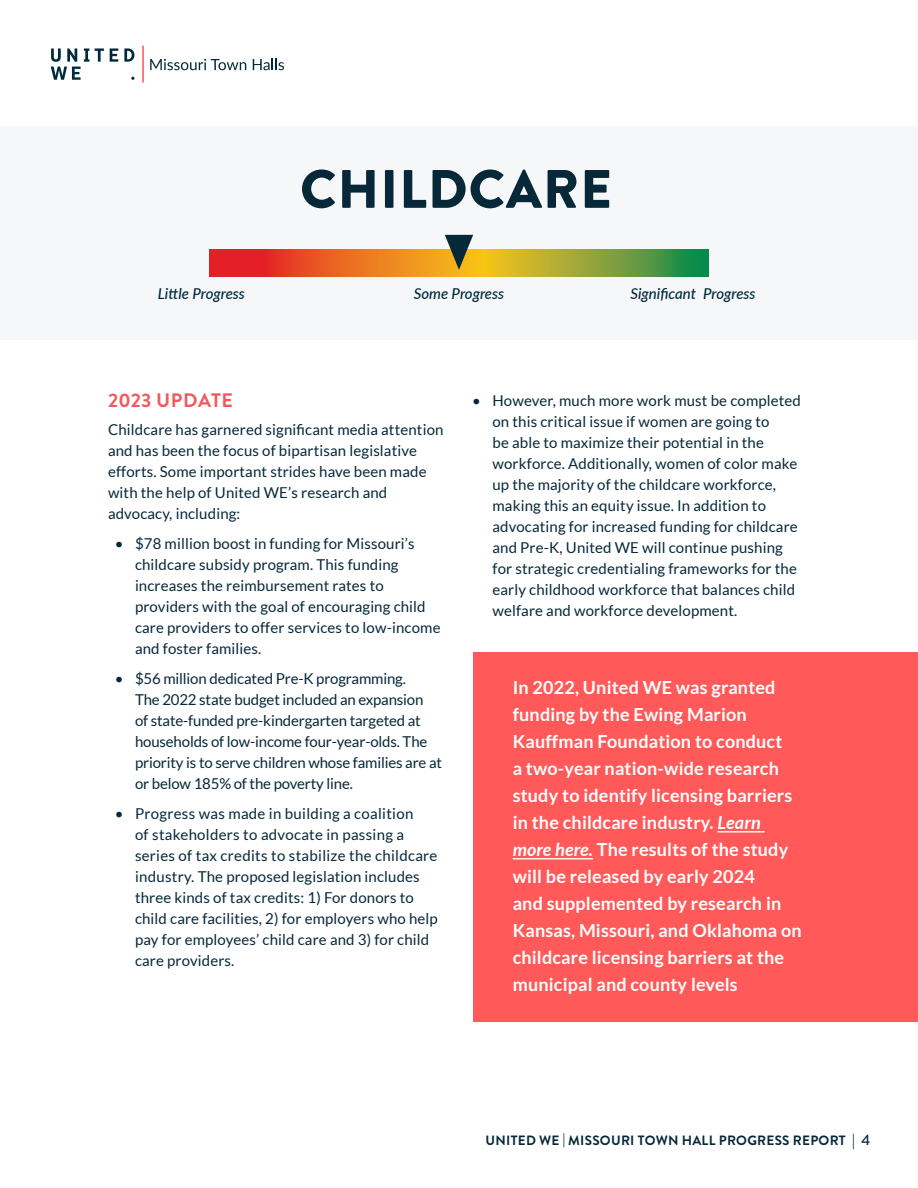
<style>
.page{position:relative;width:918px;height:1188px;background:#fff}
.page>*{position:absolute;margin:0;border:0;box-sizing:border-box;transform-origin:0 0}
.t1{font:900 54px "Brandon Grotesque";letter-spacing:.02em;color:#062839}
.t2{font:700 19.5px "Brandon Grotesque";letter-spacing:.015em;color:#f05a5d}
.Body{font:700 18px/27px "Lato";letter-spacing:.01em;color:#fff}
.Body-2{font:15px/21px "Lato";letter-spacing:.01em;color:#062839}
.Body-3{font:15px/21px "Lato";letter-spacing:-.01em;color:#062839}
.t3{font:italic 500 15px "Lato";color:#00293a}
.t4{font:700 13.5px "Brandon Grotesque";letter-spacing:.02em;color:#062839}
.s1{font-style:italic}
.s2{font-weight:500;font-size:15px}
</style>
<div class="page">
<svg style="left:95px;top:48px;width:9px;height:14px"></svg>
<svg style="left:110px;top:48px;width:8px;height:14px"></svg>
<svg style="left:124px;top:48px;width:10px;height:14px"></svg>
<svg style="left:51px;top:48px;width:38px;height:32px"></svg>
<hr style="left:142px;top:46px;width:2px;height:36px;background:#ff5959">
<svg style="left:150px;top:59px;width:96px;height:11px"></svg>
<svg style="left:253px;top:59px;width:31px;height:11px"></svg>
<div style="left:473px;top:652px;width:445px;height:370px;background:#ff5959"></div>
<div style="left:0;top:126px;width:918px;height:214px;background:#f5f7f9"></div>
<svg style="left:209px;top:250px;width:500px;height:27px;background:#bb812c"></svg>
<svg style="left:445px;top:235px;width:28px;height:35px"></svg>
<hr style="left:717px;top:831px;width:48px;height:2px;background:#fff">
<hr style="left:513px;top:858px;width:80px;height:2px;background:#fff">
<p class="t1" style="left:300px;top:151px;width:313px">CHILDCARE</p>
<p class="t3" style="left:158px;top:282px;width:89px">Little Progress</p>
<p class="t3" style="left:414px;top:282px;width:92px">Some Progress</p>
<p class="t3" style="left:631px;top:282px;width:127px">Significant Progress</p>
<p class="t2" style="left:108px;top:387px;width:127px">2023 UPDATE</p>
<p class="Body-2" style="left:108px;top:419px;width:337px">Childcare has garnered significant media attention and has been the focus of bipartisan legislative efforts. Some important strides have been made with the help of United WE’s research and advocacy, including:</p>
<p class="Body-2" style="left:135px;top:533px;width:307px;text-indent:-20px">• $78 million boost in funding for Missouri’s childcare subsidy program. This funding increases the reimbursement rates to providers with the goal of encouraging child care providers to offer services to low-income and foster families.</p>
<p class="Body-3" style="left:135px;top:668px;width:309px;text-indent:-20px">• $56 million dedicated Pre-K programming.<br>The 2022 state budget included an expansion<br>of state-funded pre-kindergarten targeted at households of low-income four-year-olds. The priority is to serve children whose families are at or below 185% of the poverty line.</p>
<p class="Body-2" style="left:135px;top:803px;width:304px;text-indent:-20px">• Progress was made in building a coalition<br>of stakeholders to advocate in passing a series of tax credits to stabilize the childcare industry. The proposed legislation includes three kinds of tax credits: 1) For donors to child care facilities, 2) for employers who help pay for employees’ child care and 3) for child care providers.</p>
<p class="Body-2" style="left:492px;top:390px;width:310px;text-indent:-20px">• However, much more work must be completed on this critical issue if women are going to<br>be able to maximize their potential in the workforce. Additionally, women of color make up the majority of the childcare workforce, making this an equity issue. In addition to advocating for increased funding for childcare and Pre-K, United WE will continue pushing for strategic credentialing frameworks for the early childhood workforce that balances child welfare and workforce development.</p>
<p class="Body" style="left:513px;top:674px;width:291px">In 2022, United WE was granted funding by the Ewing Marion<br>Kauffman Foundation to conduct<br>a two-year nation-wide research study to identify licensing barriers in the childcare industry. <span class="s1">Learn more here.</span> The results of the study will be released by early 2024<br>and supplemented by research in<br>Kansas, Missouri, and Oklahoma on childcare licensing barriers at the municipal and county levels</p>
<p class="t4" style="left:486px;top:1130px;width:386px">UNITED WE | MISSOURI TOWN HALL PROGRESS REPORT <span class="s2">| 4</span></p>
</div>
